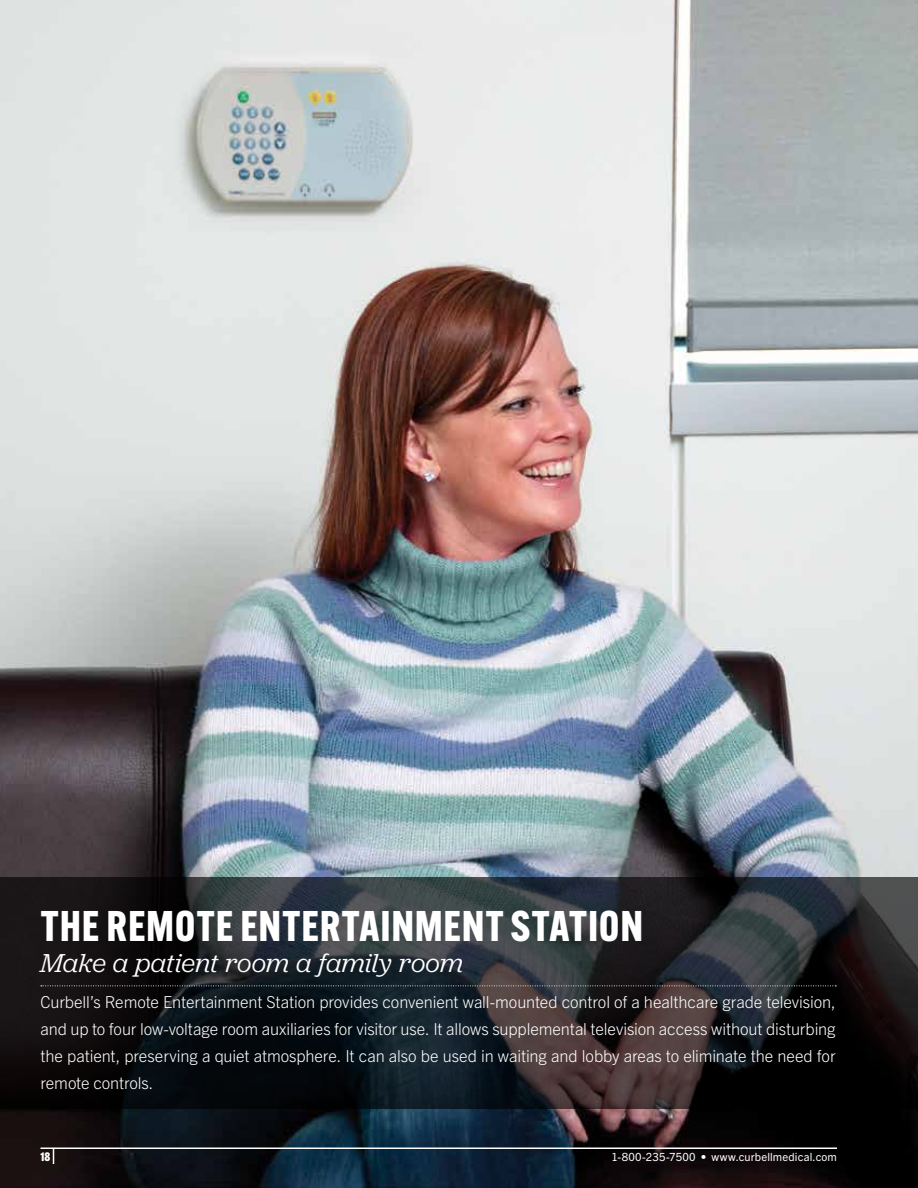
<style>
.page{position:relative;width:918px;height:1188px;background:#fff}
.page>*{position:absolute;margin:0;border:0;box-sizing:border-box;transform-origin:0 0}
.t1{font:700 42px "Alternate Gothic ATF";letter-spacing:.02em;color:#fff}
.t2{font:italic 27px "Jubilat";letter-spacing:-.005em;color:#fff}
.t3{font:300 16.5px/27px "Trade Gothic Next LT Pro";letter-spacing:-.01em;color:#fff;text-align:justify}
.t4{font:800 12px "Alternate Gothic ATF";color:#fff}
.t5{font:11.25px "Trade Gothic Next LT Pro";letter-spacing:.015em;color:#fff}
</style>
<div class="page">
<img style="left:0;top:0;width:918px;height:1188px">
<svg style="left:0;top:878px;width:918px;height:231px;background:#1f2024"></svg>
<svg style="left:41px;top:986px;width:795px;height:1px"></svg>
<hr style="left:40px;top:1148px;width:797px;height:1px;background:#fff">
<svg style="left:53px;top:1149px;width:1px;height:15px"></svg>
<h1 class="t1" style="left:41px;top:899px;width:604px">THE REMOTE ENTERTAINMENT STATION</h1>
<h2 class="t2" style="left:40px;top:946px;width:424px">Make a patient room a family room</h2>
<p class="t3" style="left:40px;top:987px;width:797px">Curbell’s Remote Entertainment Station provides convenient wall-mounted control of a healthcare grade television, and up to four low-voltage room auxiliaries for visitor use. It allows supplemental television access without disturbing the patient, preserving a quiet atmosphere. It can also be used in waiting and lobby areas to eliminate the need for remote controls.</p>
<p class="t4" style="left:40px;top:1149px;width:11px">18</p>
<p class="t5" style="left:611px;top:1149px;width:227px">1-800-235-7500 • www.curbellmedical.com</p>
</div>
